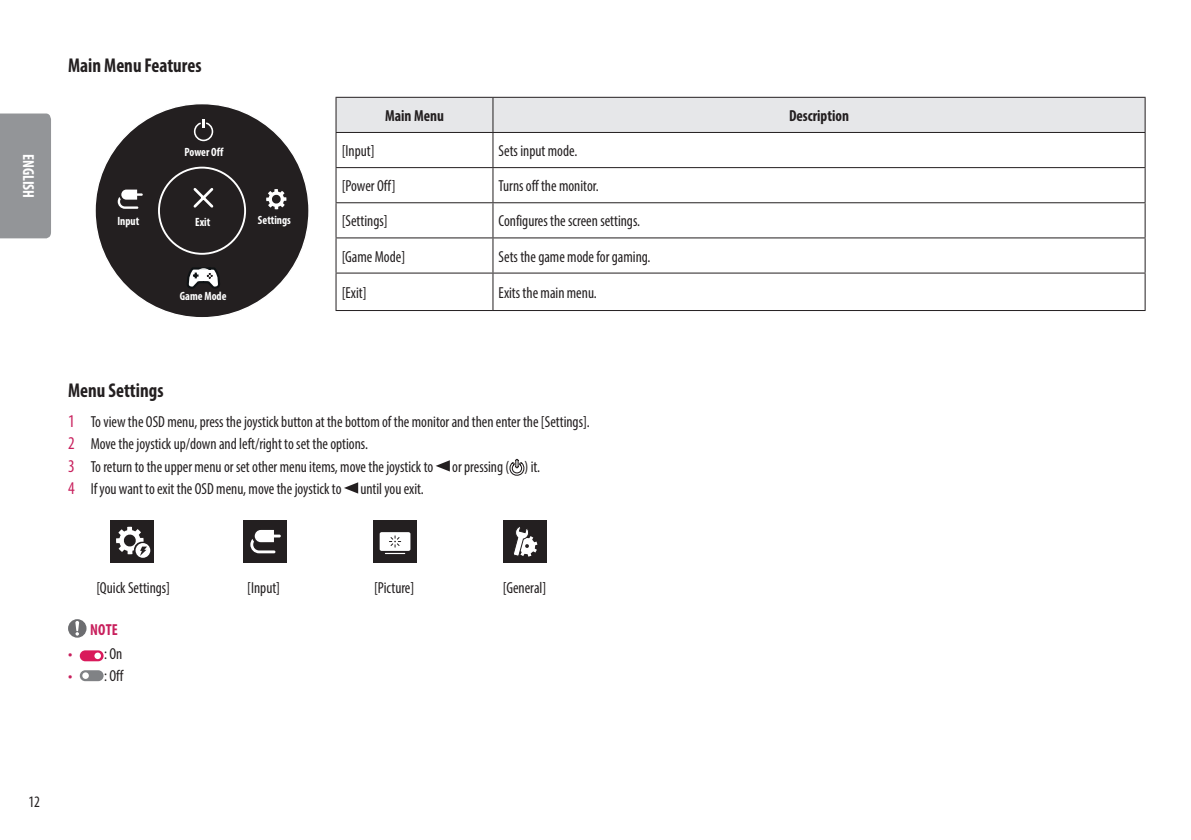
<style>
.page{position:relative;width:1191px;height:840px;background:#fff}
.page>*{position:absolute;margin:0;border:0;box-sizing:border-box;transform-origin:0 0}
.Title3{font:700 condensed 20px "Myriad Pro";color:#231f20;scale:.95 1}
.Body{font:condensed 16px "Myriad Pro";color:#231f20;scale:.95 1}
.Body_Center{font:condensed 16px "Myriad Pro";color:#231f20;scale:.95 1}
.Body_Bold_Center{font:700 condensed 16px "Myriad Pro";color:#231f20;scale:.95 1}
.t1{font:700 condensed 16px "Myriad Pro";color:#fff;scale:.95 1}
.Warning{font:700 condensed 16px "Myriad Pro";color:#c8205d;scale:.95 1}
.t2{font:700 condensed 12px "Myriad Pro";color:#fff;scale:.95 1}
.s1{font-size:18px;color:#c8205d}
.s2{font-family:"LG Smart";font-stretch:normal;color:#c8205d}
</style>
<div class="page">
<div style="left:0;top:113px;width:51px;height:125px;background:#939598"></div>
<div style="left:336px;top:98px;width:808px;height:34px;background:#e6e7e9"></div>
<hr style="left:335px;top:97px;width:158px;height:1px;background:#231f20">
<hr style="left:335px;top:98px;width:1px;height:34px;background:#231f20">
<hr style="left:493px;top:97px;width:652px;height:1px;background:#231f20">
<hr style="left:492px;top:98px;width:1px;height:34px;background:#231f20">
<hr style="left:1144px;top:98px;width:1px;height:34px;background:#231f20">
<hr style="left:335px;top:132px;width:158px;height:1px;background:#231f20">
<hr style="left:335px;top:133px;width:1px;height:34px;background:#231f20">
<hr style="left:493px;top:132px;width:652px;height:1px;background:#231f20">
<hr style="left:492px;top:133px;width:1px;height:34px;background:#231f20">
<hr style="left:1144px;top:133px;width:1px;height:34px;background:#231f20">
<hr style="left:335px;top:167px;width:158px;height:1px;background:#231f20">
<hr style="left:335px;top:168px;width:1px;height:34px;background:#231f20">
<hr style="left:493px;top:167px;width:652px;height:1px;background:#231f20">
<hr style="left:492px;top:168px;width:1px;height:34px;background:#231f20">
<hr style="left:1144px;top:168px;width:1px;height:34px;background:#231f20">
<hr style="left:335px;top:202px;width:158px;height:1px;background:#231f20">
<hr style="left:335px;top:203px;width:1px;height:34px;background:#231f20">
<hr style="left:493px;top:202px;width:652px;height:1px;background:#231f20">
<hr style="left:492px;top:203px;width:1px;height:34px;background:#231f20">
<hr style="left:1144px;top:203px;width:1px;height:34px;background:#231f20">
<hr style="left:335px;top:237px;width:158px;height:1px;background:#231f20">
<hr style="left:335px;top:238px;width:1px;height:34px;background:#231f20">
<hr style="left:493px;top:237px;width:652px;height:1px;background:#231f20">
<hr style="left:492px;top:238px;width:1px;height:34px;background:#231f20">
<hr style="left:1144px;top:238px;width:1px;height:34px;background:#231f20">
<hr style="left:335px;top:272px;width:158px;height:1px;background:#231f20">
<hr style="left:335px;top:273px;width:1px;height:37px;background:#231f20">
<hr style="left:493px;top:272px;width:652px;height:1px;background:#231f20">
<hr style="left:492px;top:273px;width:1px;height:37px;background:#231f20">
<hr style="left:1144px;top:273px;width:1px;height:37px;background:#231f20">
<hr style="left:335px;top:310px;width:158px;height:1px;background:#231f20">
<hr style="left:493px;top:310px;width:652px;height:1px;background:#231f20">
<div style="left:95px;top:104px;width:214px;height:213px;background:#231f20;border-radius:50%"></div>
<div style="left:158px;top:166px;width:88px;height:88px;border:2px solid #fff;border-radius:50%"></div>
<svg style="left:194px;top:122px;width:19px;height:19px"></svg>
<div style="left:195px;top:123px;width:17px;height:16px;background:#231f20;border-radius:50%"></div>
<svg style="left:196px;top:119px;width:15px;height:10px"></svg>
<svg style="left:193px;top:188px;width:21px;height:20px"></svg>
<svg style="left:266px;top:189px;width:20px;height:20px"></svg>
<svg style="left:118px;top:189px;width:25px;height:20px"></svg>
<svg style="left:187px;top:267px;width:33px;height:22px"></svg>
<svg style="left:435px;top:460px;width:15px;height:11px"></svg>
<svg style="left:509px;top:458px;width:15px;height:17px"></svg>
<svg style="left:344px;top:482px;width:14px;height:11px"></svg>
<div style="left:110px;top:520px;width:44px;height:42px;background:#231f20"></div>
<div style="left:136px;top:542px;width:14px;height:15px;background:#fff;border-radius:50%"></div>
<svg style="left:116px;top:526px;width:31px;height:29px"></svg>
<div style="left:243px;top:520px;width:43px;height:42px;background:#231f20"></div>
<svg style="left:250px;top:529px;width:31px;height:24px"></svg>
<div style="left:373px;top:520px;width:44px;height:42px;background:#231f20"></div>
<div style="left:380px;top:532px;width:30px;height:18px;background:#fff;border-radius:2px"></div>
<svg style="left:385px;top:535px;width:20px;height:18px"></svg>
<div style="left:503px;top:520px;width:44px;height:42px;background:#231f20"></div>
<svg style="left:513px;top:527px;width:24px;height:29px"></svg>
<svg style="left:68px;top:619px;width:18px;height:18px"></svg>
<div style="left:80px;top:650px;width:24px;height:11px;background:#d91a5b;border-radius:5px"></div>
<div style="left:94px;top:652px;width:7px;height:6px;background:#fff;border-radius:50%"></div>
<div style="left:80px;top:670px;width:24px;height:10px;background:#808285;border-radius:5px"></div>
<div style="left:82px;top:672px;width:7px;height:6px;background:#fff;border-radius:50%"></div>
<p class="t1" style="left:38px;top:154px;width:48px;rotate:90deg">ENGLISH</p>
<p class="Title3" style="left:68px;top:53px;width:142px">Main Menu Features</p>
<p class="t2" style="left:185px;top:145px;width:42px">Power Off</p>
<p class="t2" style="left:117px;top:214px;width:24px">Input</p>
<p class="t2" style="left:258px;top:212px;width:36px">Settings</p>
<p class="t2" style="left:195px;top:214px;width:17px">Exit</p>
<p class="t2" style="left:180px;top:288px;width:51px">Game Mode</p>
<p class="Body_Bold_Center" style="left:385px;top:105px;width:63px">Main Menu</p>
<p class="Body_Bold_Center" style="left:789px;top:105px;width:65px">Description</p>
<p class="Body" style="left:342px;top:141px;width:36px">[Input]</p>
<p class="Body" style="left:498px;top:141px;width:84px">Sets input mode.</p>
<p class="Body" style="left:342px;top:176px;width:58px">[Power Off]</p>
<p class="Body" style="left:498px;top:176px;width:107px">Turns off the monitor.</p>
<p class="Body" style="left:342px;top:211px;width:50px">[Settings]</p>
<p class="Body" style="left:498px;top:211px;width:150px">Configures the screen settings.</p>
<p class="Body" style="left:342px;top:246px;width:68px">[Game Mode]</p>
<p class="Body" style="left:498px;top:246px;width:161px">Sets the game mode for gaming.</p>
<p class="Body" style="left:342px;top:283px;width:28px">[Exit]</p>
<p class="Body" style="left:498px;top:283px;width:105px">Exits the main menu.</p>
<p class="Title3" style="left:68px;top:377px;width:102px">Menu Settings</p>
<p class="Body" style="left:68px;top:412px;width:551px"><span class="s1">1</span> To view the OSD menu, press the joystick button at the bottom of the monitor and then enter the [Settings].</p>
<p class="Body" style="left:68px;top:434px;width:317px"><span class="s1">2</span> Move the joystick up/down and left/right to set the options.</p>
<p class="Body" style="left:68px;top:456px;width:498px"><span class="s1">3</span> To return to the upper menu or set other menu items, move the joystick to or pressing ( ) it.</p>
<p class="Body" style="left:68px;top:478px;width:376px"><span class="s1">4</span> If you want to exit the OSD menu, move the joystick to until you exit.</p>
<p class="Body_Center" style="left:96px;top:577px;width:79px">[Quick Settings]</p>
<p class="Body_Center" style="left:247px;top:577px;width:36px">[Input]</p>
<p class="Body_Center" style="left:374px;top:577px;width:44px">[Picture]</p>
<p class="Body_Center" style="left:503px;top:577px;width:47px">[General]</p>
<p class="Warning" style="left:90px;top:618px;width:31px">NOTE</p>
<p class="Body" style="left:68px;top:644px;width:59px"><span class="s2">•</span> : On</p>
<p class="Body" style="left:68px;top:666px;width:60px"><span class="s2">•</span> : Off</p>
<p class="Body" style="left:28px;top:791px;width:14px">12</p>
</div>
